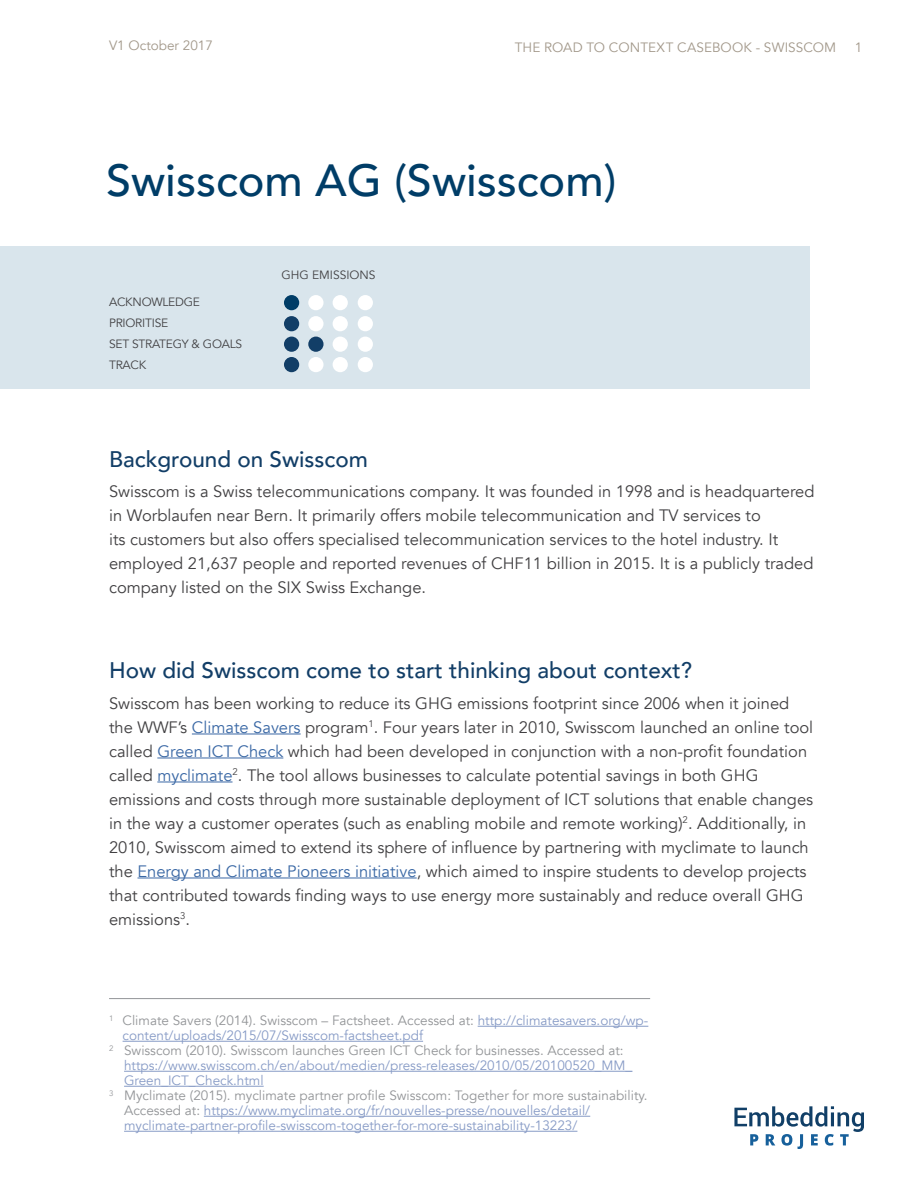
<style>
.page{position:relative;width:918px;height:1188px;background:#fff}
.page>*{position:absolute;margin:0;border:0;box-sizing:border-box;transform-origin:0 0}
.t1{font:500 45px "Avenir";color:#003d67}
.t2{font:500 22.5px "Avenir";color:#123e67}
.t3{font:16.5px/24px "Avenir";color:#414042}
.t4{font:13.5px "Avenir";color:#879bc6}
.t5{font:13.5px "Avenir";color:#939598}
.t6{font:13.5px "Avenir";letter-spacing:.005em;color:#a2988a}
.t7{font:12px/21.1px "Avenir";letter-spacing:-.02em;color:#414042}
.t8{font:12px "Avenir";color:#414042}
.s1{color:#3a68a5}
.s2{color:#879bc6}
.s3{color:#939598}
</style>
<div class="page">
<div style="left:0;top:246px;width:810px;height:143px;background:#d9e5ec"></div>
<div style="left:284px;top:295px;width:15px;height:15px;background:#003d67;border-radius:50%"></div>
<div style="left:333px;top:295px;width:15px;height:15px;background:#fff;border-radius:50%"></div>
<div style="left:308px;top:295px;width:16px;height:15px;background:#fff;border-radius:50%"></div>
<div style="left:284px;top:357px;width:15px;height:15px;background:#123e67;border-radius:50%"></div>
<div style="left:308px;top:357px;width:16px;height:15px;background:#fff;border-radius:50%"></div>
<div style="left:333px;top:357px;width:15px;height:15px;background:#fff;border-radius:50%"></div>
<div style="left:358px;top:357px;width:15px;height:15px;background:#fff;border-radius:50%"></div>
<div style="left:358px;top:295px;width:15px;height:15px;background:#fff;border-radius:50%"></div>
<div style="left:284px;top:316px;width:15px;height:15px;background:#123e67;border-radius:50%"></div>
<div style="left:308px;top:316px;width:16px;height:15px;background:#fff;border-radius:50%"></div>
<div style="left:333px;top:316px;width:15px;height:15px;background:#fff;border-radius:50%"></div>
<div style="left:358px;top:316px;width:15px;height:15px;background:#fff;border-radius:50%"></div>
<div style="left:284px;top:337px;width:15px;height:15px;background:#123e67;border-radius:50%"></div>
<div style="left:333px;top:337px;width:15px;height:15px;background:#fff;border-radius:50%"></div>
<div style="left:308px;top:337px;width:16px;height:15px;background:#123e67;border-radius:50%"></div>
<div style="left:358px;top:337px;width:15px;height:15px;background:#fff;border-radius:50%"></div>
<svg style="left:734px;top:1106px;width:130px;height:43px"></svg>
<hr style="left:192px;top:734px;width:109px;height:1px;background:#3a68a5">
<hr style="left:157px;top:758px;width:126px;height:1px;background:#3a68a5">
<hr style="left:157px;top:782px;width:76px;height:1px;background:#3a68a5">
<hr style="left:137px;top:878px;width:280px;height:1px;background:#3a68a5">
<hr style="left:109px;top:998px;width:541px;height:1px;background:#939598">
<hr style="left:478px;top:1026px;width:170px;height:1px;background:#879bc6">
<hr style="left:123px;top:1041px;width:300px;height:1px;background:#879bc6">
<hr style="left:124px;top:1071px;width:508px;height:1px;background:#879bc6">
<hr style="left:124px;top:1086px;width:140px;height:1px;background:#879bc6">
<hr style="left:204px;top:1116px;width:386px;height:1px;background:#879bc6">
<hr style="left:124px;top:1131px;width:453px;height:1px;background:#879bc6">
<p class="t6" style="left:109px;top:38px;width:105px">V1 October 2017</p>
<p class="t6" style="left:515px;top:39px;width:323px">THE ROAD TO CONTEXT CASEBOOK - SWISSCOM</p>
<p class="t6" style="left:855px;top:39px;width:9px">1</p>
<h1 class="t1" style="left:106px;top:141px;width:512px">Swisscom AG (Swisscom)</h1>
<p class="t7" style="left:109px;top:291px;width:135px">ACKNOWLEDGE<br>PRIORITISE<br>SET STRATEGY &amp; GOALS<br>TRACK</p>
<p class="t8" style="left:281px;top:267px;width:96px">GHG EMISSIONS</p>
<h2 class="t2" style="left:109px;top:439px;width:260px">Background on Swisscom</h2>
<p class="t3" style="left:109px;top:480px;width:707px">Swisscom is a Swiss telecommunications company. It was founded in 1998 and is headquartered in Worblaufen near Bern. It primarily offers mobile telecommunication and TV services to<br>its customers but also offers specialised telecommunication services to the hotel industry. It employed 21,637 people and reported revenues of CHF11 billion in 2015. It is a publicly traded company listed on the SIX Swiss Exchange.</p>
<h2 class="t2" style="left:109px;top:651px;width:585px">How did Swisscom come to start thinking about context?</h2>
<p class="t3" style="left:109px;top:691px;width:706px">Swisscom has been working to reduce its GHG emissions footprint since 2006 when it joined the WWF’s <span class="s1">Climate Savers</span> program<sup>1</sup>. Four years later in 2010, Swisscom launched an online tool called <span class="s1">Green ICT Check</span> which had been developed in conjunction with a non-profit foundation called <span class="s1">myclimate</span><sup>2</sup>. The tool allows businesses to calculate potential savings in both GHG emissions and costs through more sustainable deployment of ICT solutions that enable changes in the way a customer operates (such as enabling mobile and remote working)<sup>2</sup>. Additionally, in 2010, Swisscom aimed to extend its sphere of influence by partnering with myclimate to launch the <span class="s1">Energy and Climate Pioneers initiative</span>, which aimed to inspire students to develop projects that contributed towards finding ways to use energy more sustainably and reduce overall GHG emissions<sup>3</sup>.</p>
<p class="t5" style="left:109px;top:1013px;width:541px"><sup>1</sup> Climate Savers (2014). Swisscom – Factsheet. Accessed at: <span class="s2">http://climatesavers.org/wp-</span></p>
<p class="t4" style="left:123px;top:1028px;width:302px">content/uploads/2015/07/Swisscom-factsheet.pdf</p>
<p class="t5" style="left:109px;top:1043px;width:516px"><sup>2</sup> Swisscom (2010). Swisscom launches Green ICT Check for businesses. Accessed at:</p>
<p class="t4" style="left:124px;top:1058px;width:510px">https://www.swisscom.ch/en/about/medien/press-releases/2010/05/20100520_MM_</p>
<p class="t4" style="left:124px;top:1073px;width:141px">Green_ICT_Check.html</p>
<p class="t5" style="left:109px;top:1088px;width:540px"><sup>3</sup> Myclimate (2015). myclimate partner profile Swisscom: Together for more sustainability.</p>
<p class="t4" style="left:124px;top:1103px;width:468px"><span class="s3">Accessed at:</span> https://www.myclimate.org/fr/nouvelles-presse/nouvelles/detail/</p>
<p class="t4" style="left:124px;top:1118px;width:455px">myclimate-partner-profile-swisscom-together-for-more-sustainability-13223/</p>
</div>
